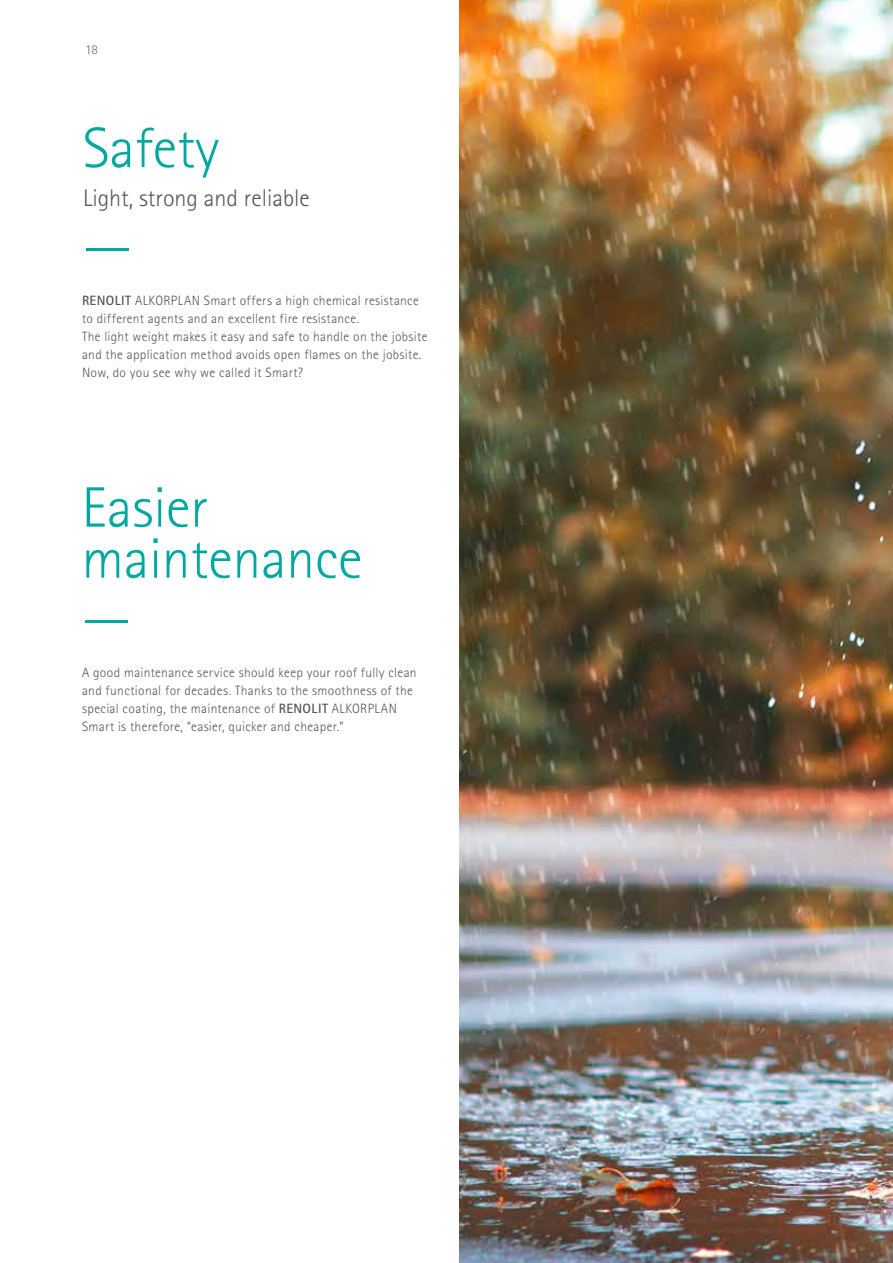
<style>
.page{position:relative;width:893px;height:1263px;background:#fff}
.page>*{position:absolute;margin:0;border:0;box-sizing:border-box;transform-origin:0 0}
.t1{font:300 57px/51px "Rotis Sans Serif Pro";color:#00a8a0}
.t2{font:300 24px "Rotis Sans Serif Pro";color:#565655}
.t3{font:300 13.5px/18px "Rotis Sans Serif Pro";letter-spacing:.025em;color:#565655}
.t4{font:300 13.5px "Rotis Sans Serif Pro";color:#6e6e6e}
.s1{font-weight:700}
</style>
<div class="page">
<hr style="left:86px;top:249px;width:43px;height:2px;background:#00a8a0">
<hr style="left:85px;top:620px;width:42px;height:3px;background:#00a8a0">
<img style="left:459px;top:0;width:434px;height:1263px">
<p class="t4" style="left:85px;top:42px;width:14px">18</p>
<h1 class="t1" style="left:83px;top:123px;width:138px">Safety</h1>
<h2 class="t2" style="left:83px;top:184px;width:228px">Light, strong and reliable</h2>
<p class="t3" style="left:82px;top:292px;width:347px"><span class="s1">RENOLIT</span> ALKORPLAN Smart offers a high chemical resistance to different agents and an excellent fire resistance.<br>The light weight makes it easy and safe to handle on the jobsite and the application method avoids open flames on the jobsite.<br>Now, do you see why we called it Smart?</p>
<h1 class="t1" style="left:82px;top:483px;width:282px">Easier maintenance</h1>
<p class="t3" style="left:82px;top:663px;width:336px">A good maintenance service should keep your roof fully clean and functional for decades. Thanks to the smoothness of the special coating, the maintenance of <span class="s1">RENOLIT</span> ALKORPLAN Smart is therefore, “easier, quicker and cheaper.”</p>
</div>
